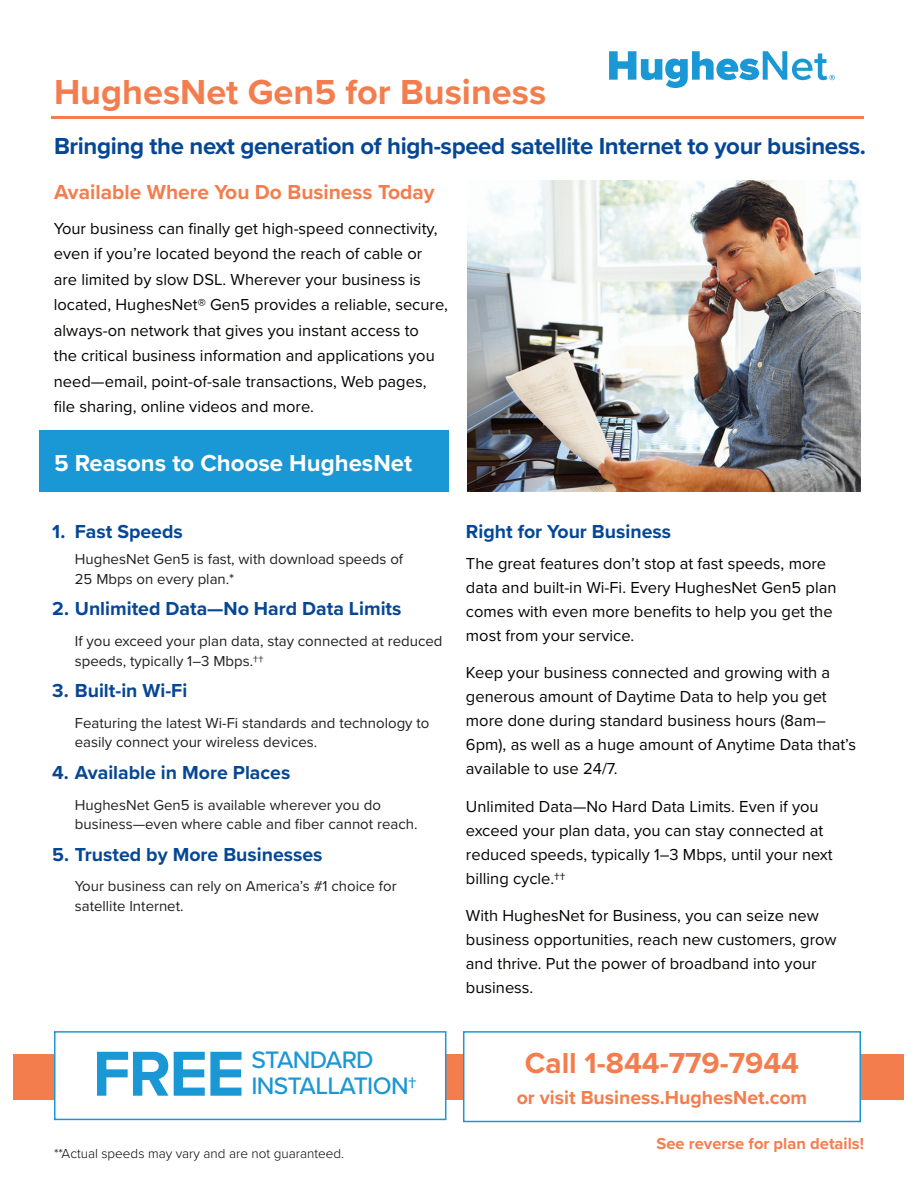
<style>
.page{position:relative;width:918px;height:1188px;background:#fff}
.page>*{position:absolute;margin:0;border:0;box-sizing:border-box;transform-origin:0 0}
.t1{font:700 65.85px "Proxima Nova";color:#1a97d5}
.t2{font:700 36px "Proxima Nova";color:#f47d4e}
.Main_Title{font:700 30px "Proxima Nova";color:#f47d4e}
.t3{font:500 24.75px "Proxima Nova";letter-spacing:-.025em;color:#1a97d5}
.t4{font:700 24px "Proxima Nova";letter-spacing:-.015em;color:#054794}
.t5{font:700 24px "Proxima Nova";color:#fff}
.t6{font:700 21px "Proxima Nova";color:#f47d4e}
.t7{font:700 19.5px "Proxima Nova";color:#064795}
.Main_Title-2{font:700 19.5px "Proxima Nova";color:#f47d4e}
.t8{font:16.5px/24px "Proxima Nova";color:#040503}
.t9{font:700 16.5px "Proxima Nova";color:#f47d4e}
.t10{font:15px/19.5px "Proxima Nova";color:#231f20}
.t11{font:300 13.5px "Proxima Nova";color:#040503}
</style>
<div class="page">
<div style="left:39px;top:430px;width:409px;height:62px;background:#1a97d5"></div>
<hr style="left:52px;top:116px;width:812px;height:3px;background:#f47d4e">
<svg style="left:609px;top:51px;width:226px;height:37px"></svg>
<img style="left:468px;top:181px;width:392px;height:311px">
<div style="left:14px;top:1055px;width:890px;height:45px;background:#f47d4e"></div>
<div style="left:54px;top:1031px;width:392px;height:89px;background:#fff;border:2px solid #1a97d5"></div>
<div style="left:464px;top:1032px;width:396px;height:90px;background:#fff"></div>
<div style="left:463px;top:1031px;width:398px;height:91px;border:2px solid #1a97d5"></div>
<p class="t2" style="left:54px;top:66px;width:494px">HughesNet Gen5 for Business</p>
<p class="t4" style="left:54px;top:129px;width:814px">Bringing the next generation of high-speed satellite Internet to your business.</p>
<p class="t6" style="left:54px;top:176px;width:382px">Available Where You Do Business Today</p>
<p class="t8" style="left:54px;top:215px;width:396px;line-height:25.5px">Your business can finally get high-speed connectivity, even if you’re located beyond the reach of cable or are limited by slow DSL. Wherever your business is located, HughesNet® Gen5 provides a reliable, secure, always-on network that gives you instant access to<br>the critical business information and applications you need—email, point-of-sale transactions, Web pages, file sharing, online videos and more.</p>
<p class="t5" style="left:54px;top:445px;width:360px">5 Reasons to Choose HughesNet</p>
<p class="t7" style="left:52px;top:517px;width:132px">1. Fast Speeds</p>
<p class="t10" style="left:75px;top:549px;width:330px">HughesNet Gen5 is fast, with download speeds of<br>25 Mbps on every plan.*</p>
<p class="t7" style="left:52px;top:594px;width:351px">2. Unlimited Data—No Hard Data Limits</p>
<p class="t10" style="left:75px;top:631px;width:369px">If you exceed your plan data, stay connected at reduced speeds, typically 1–3 Mbps.††</p>
<p class="t7" style="left:52px;top:676px;width:136px">3. Built-in Wi-Fi</p>
<p class="t10" style="left:75px;top:712px;width:356px">Featuring the latest Wi-Fi standards and technology to easily connect your wireless devices.</p>
<p class="t7" style="left:52px;top:758px;width:240px">4. Available in More Places</p>
<p class="t10" style="left:75px;top:794px;width:344px">HughesNet Gen5 is available wherever you do business—even where cable and fiber cannot reach.</p>
<p class="t7" style="left:52px;top:840px;width:272px">5. Trusted by More Businesses</p>
<p class="t10" style="left:75px;top:876px;width:323px">Your business can rely on America’s #1 choice for satellite Internet.</p>
<p class="t1" style="left:93px;top:1025px;width:153px">FREE</p>
<p class="t3" style="left:251px;top:1041px;width:124px">STANDARD</p>
<p class="t3" style="left:251px;top:1067px;width:167px">INSTALLATION†</p>
<p class="t11" style="left:54px;top:1143px;width:292px">**Actual speeds may vary and are not guaranteed.</p>
<p class="t7" style="left:466px;top:517px;width:207px">Right for Your Business</p>
<p class="t8" style="left:466px;top:551px;width:372px">The great features don’t stop at fast speeds, more data and built-in Wi-Fi. Every HughesNet Gen5 plan comes with even more benefits to help you get the most from your service.</p>
<p class="t8" style="left:466px;top:660px;width:392px">Keep your business connected and growing with a generous amount of Daytime Data to help you get more done during standard business hours (8am– 6pm), as well as a huge amount of Anytime Data that’s available to use 24/7.</p>
<p class="t8" style="left:466px;top:794px;width:368px">Unlimited Data—No Hard Data Limits. Even if you exceed your plan data, you can stay connected at reduced speeds, typically 1–3 Mbps, until your next billing cycle.††</p>
<p class="t8" style="left:466px;top:903px;width:372px">With HughesNet for Business, you can seize new business opportunities, reach new customers, grow and thrive. Put the power of broadband into your business.</p>
<p class="Main_Title" style="left:525px;top:1041px;width:276px">Call 1-844-779-7944</p>
<p class="Main_Title-2" style="left:517px;top:1083px;width:292px">or visit Business.HughesNet.com</p>
<p class="t9" style="left:656px;top:1131px;width:209px">See reverse for plan details!</p>
</div>
